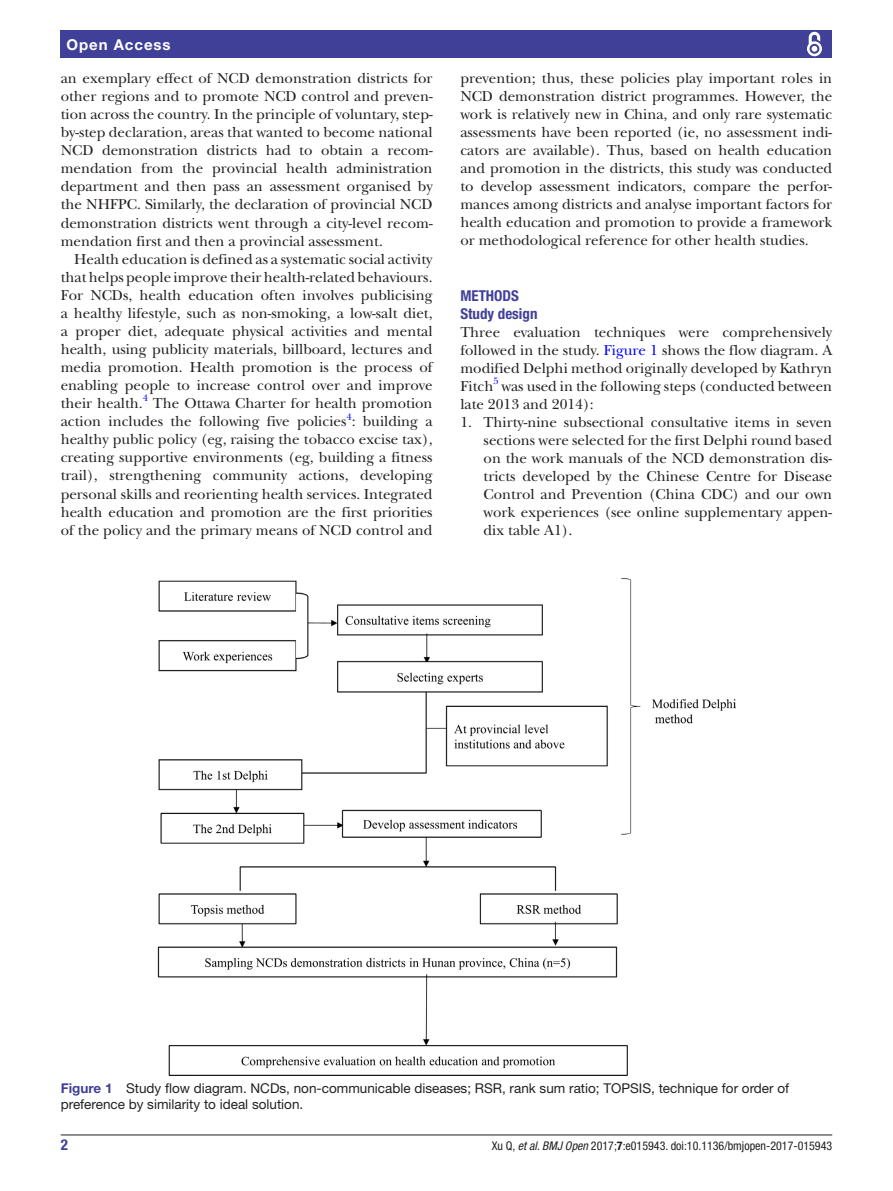
<style>
.page{position:relative;width:893px;height:1191px;background:#fff}
.page>*{position:absolute;margin:0;border:0;box-sizing:border-box;transform-origin:0 0}
.t1{font:15px/18px "New Baskerville";color:#231f20;text-align:justify}
.t2{font:700 condensed 15px/18px "Helvetica Neue LT Std";color:#414099}
.t3{font:700 15px "Helvetica Neue LT Std";letter-spacing:.065em;color:#fff}
.t4{font:13.5px/16.2px "Helvetica Neue LT Std";color:#231f20}
.t5{font:condensed 12px "Helvetica Neue LT Std";color:#231f20}
.t6{font:9.9px "New Baskerville";color:#00f}
.s1{color:#00f}
.s2{font-weight:700;color:#414099}
.s3{font-style:italic}
.s4{font-weight:700}
</style>
<div class="page">
<hr style="left:61px;top:1134px;width:771px;height:1px;background:#231f20">
<div style="left:61px;top:31px;width:771px;height:27px;background:#414099"></div>
<svg style="left:807px;top:31px;width:15px;height:26px"></svg>
<img style="left:157px;top:578px;width:579px;height:497px">
<p class="t3" style="left:66px;top:35px;width:106px">Open Access</p>
<p class="t1" style="left:61px;top:69px;width:373px">an exemplary effect of NCD demonstration districts for other regions and to promote NCD control and preven&shy;tion across the country. In the principle of voluntary, step&shy;by-step declaration, areas that wanted to become national NCD demonstration districts had to obtain a recom&shy;mendation from the provincial health administration department and then pass an assessment organised by the NHFPC. Similarly, the declaration of provincial NCD demonstration districts went through a city-level recom&shy;mendation first and then a provincial assessment.</p>
<p class="t1" style="left:61px;top:250px;width:373px;text-indent:14px">Health education is defined as a systematic social activity that helps people improve their health-related behaviours.<br>For NCDs, health education often involves publicising a healthy lifestyle, such as non-smoking, a low-salt diet, a proper diet, adequate physical activities and mental health, using publicity materials, billboard, lectures and media promotion. Health promotion is the process of enabling people to increase control over and improve their health.</p>
<p class="t6" style="left:143px;top:392px;width:7px">4</p>
<p class="t1" style="left:61px;top:394px;width:373px;text-align:right">The Ottawa Charter for health promotion<br>action includes the following five policies : building a</p>
<p class="t6" style="left:347px;top:410px;width:7px">4</p>
<p class="t1" style="left:61px;top:430px;width:373px">healthy public policy (eg, raising the tobacco excise tax), creating supportive environments (eg, building a fitness trail), strengthening community actions, developing personal skills and reorienting health services. Integrated health education and promotion are the first priorities of the policy and the primary means of NCD control and</p>
<p class="t1" style="left:460px;top:69px;width:373px">prevention; thus, these policies play important roles in NCD demonstration district programmes. However, the work is relatively new in China, and only rare systematic assessments have been reported (ie, no assessment indi&shy;cators are available). Thus, based on health education and promotion in the districts, this study was conducted to develop assessment indicators, compare the perfor&shy;mances among districts and analyse important factors for health education and promotion to provide a framework or methodological reference for other health studies.</p>
<p class="t2" style="left:460px;top:286px;width:79px">Methods<br>Study design</p>
<p class="t1" style="left:460px;top:323px;width:373px">Three evaluation techniques were comprehensively followed in the study. <span class="s1">Figure 1</span> shows the flow diagram. A modified Delphi method originally developed by Kathryn Fitch</p>
<p class="t6" style="left:493px;top:375px;width:7px">5</p>
<p class="t1" style="left:460px;top:377px;width:373px;text-indent:41px">was used in the following steps (conducted between late 2013 and 2014):</p>
<p class="t1" style="left:484px;top:413px;width:350px;text-indent:-23px">1. Thirty-nine subsectional consultative items in seven sections were selected for the first Delphi round based on the work manuals of the NCD demonstration dis&shy;tricts developed by the Chinese Centre for Disease Control and Prevention (China CDC) and our own work experiences (see online supplementary appen&shy;dix table A1).</p>
<p class="t4" style="left:61px;top:1080px;width:730px"><span class="s2">Figure 1</span> Study flow diagram. NCDs, non-communicable diseases; RSR, rank sum ratio; TOPSIS, technique for order of preference by similarity to ideal solution.</p>
<p class="t2" style="left:61px;top:1135px;width:9px">2</p>
<p class="t5" style="left:492px;top:1138px;width:342px">Xu Q, <span class="s3">et al</span>. <span class="s3">BMJ Open</span> 2017;<span class="s4">7</span>:e015943. doi:10.1136/bmjopen-2017-015943</p>
</div>
